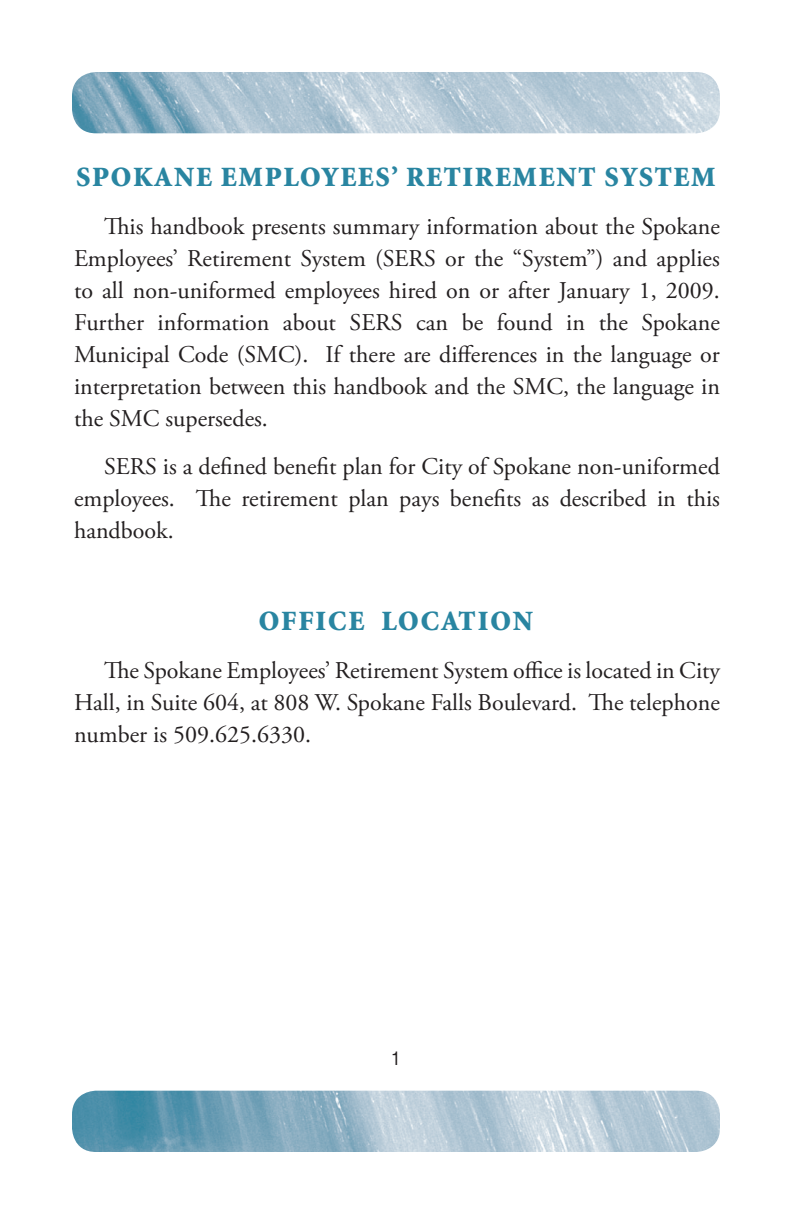
<style>
.page{position:relative;width:792px;height:1224px;background:#fff}
.page>*{position:absolute;margin:0;border:0;box-sizing:border-box;transform-origin:0 0}
.HEADERS{font:900 28px "Minion Std";letter-spacing:.06em;color:#2985a1}
.USE_HEADER{font:900 28px "Minion Std";letter-spacing:.07em;color:#2985a1}
.main_body_text{font:24px/32px "Adobe Garamond Pro";color:#231f20;text-align:justify}
.Heading_3{font:condensed 18px "Helvetica";color:#231f20}
</style>
<div class="page">
<img style="left:72px;top:72px;width:648px;height:61px">
<img style="left:72px;top:1091px;width:648px;height:61px">
<p class="HEADERS" style="left:76px;top:163px;width:641px">SPOKANE EMPLOYEES’ RETIREMENT SYSTEM</p>
<p class="main_body_text" style="left:74px;top:212px;width:647px;text-indent:30px">This handbook presents summary information about the Spokane Employees’ Retirement System (SERS or the “System”) and applies to all non-uniformed employees hired on or after January 1, 2009.<br>Further information about SERS can be found in the Spokane Municipal Code (SMC). If there are differences in the language or interpretation between this handbook and the SMC, the language in the SMC supersedes.</p>
<p class="main_body_text" style="left:74px;top:452px;width:648px;text-indent:30px">SERS is a defined benefit plan for City of Spokane non-uniformed employees. The retirement plan pays benefits as described in this handbook.</p>
<p class="USE_HEADER" style="left:259px;top:606px;width:276px">OFFICE LOCATION</p>
<p class="main_body_text" style="left:74px;top:655px;width:648px;text-indent:30px">The Spokane Employees’ Retirement System office is located in City Hall, in Suite 604, at 808 W. Spokane Falls Boulevard. The telephone number is 509.625.6330.</p>
<p class="Heading_3" style="left:392px;top:1047px;width:10px">1</p>
</div>
